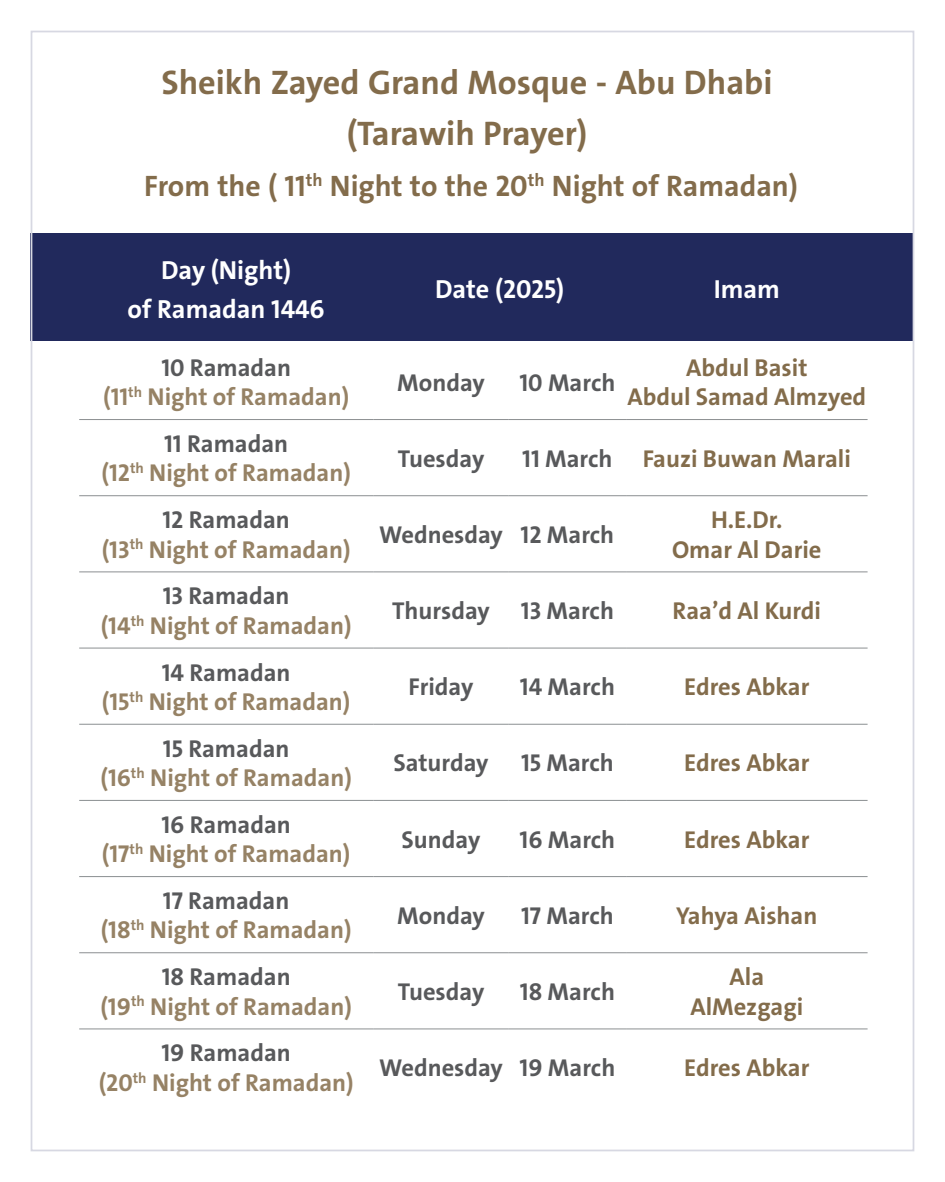
<style>
.page{position:relative;width:945px;height:1182px;background:#fff}
.page>*{position:absolute;margin:0;border:0;box-sizing:border-box;transform-origin:0 0}
.t1{font:700 34.3px "The Sans";color:#836c4b}
.t2{font:700 29.75px "The Sans";color:#836c4b}
.t3{font:700 26.25px "The Sans Arabic";color:#fff}
.imam{font:700 24.5px "The Sans Arabic";color:#968265}
.date{font:700 24.5px "The Sans Arabic";color:#58595b}
.date-2{font:700 24.5px "The Sans Arabic";color:#836c4b}
.imam-2{font:700 24.5px "The Sans Arabic";color:#58595b}
.t4{font:700 17.85px "The Sans";color:#836c4b}
.imam-3{font:700 14.7px "The Sans Arabic";color:#968265}
</style>
<div class="page">
<div style="left:31px;top:233px;width:883px;height:107px;background:#21295c"></div>
<hr style="left:79px;top:419px;width:294px;height:1px;background:#8b8f91">
<hr style="left:79px;top:495px;width:294px;height:1px;background:#8b8f91">
<hr style="left:79px;top:800px;width:294px;height:1px;background:#8b8f91">
<hr style="left:79px;top:876px;width:294px;height:1px;background:#8b8f91">
<hr style="left:79px;top:952px;width:294px;height:1px;background:#8b8f91">
<hr style="left:79px;top:1028px;width:294px;height:1px;background:#8b8f91">
<hr style="left:79px;top:571px;width:294px;height:1px;background:#8b8f91">
<hr style="left:79px;top:647px;width:294px;height:1px;background:#8b8f91">
<hr style="left:79px;top:724px;width:294px;height:1px;background:#8b8f91">
<hr style="left:373px;top:419px;width:136px;height:1px;background:#8b8f91">
<hr style="left:509px;top:419px;width:117px;height:1px;background:#8b8f91">
<hr style="left:626px;top:419px;width:242px;height:1px;background:#8b8f91">
<hr style="left:373px;top:495px;width:136px;height:1px;background:#8b8f91">
<hr style="left:509px;top:495px;width:117px;height:1px;background:#8b8f91">
<hr style="left:626px;top:495px;width:242px;height:1px;background:#8b8f91">
<hr style="left:373px;top:571px;width:136px;height:1px;background:#8b8f91">
<hr style="left:509px;top:571px;width:117px;height:1px;background:#8b8f91">
<hr style="left:626px;top:571px;width:242px;height:1px;background:#8b8f91">
<hr style="left:373px;top:647px;width:136px;height:1px;background:#8b8f91">
<hr style="left:509px;top:647px;width:117px;height:1px;background:#8b8f91">
<hr style="left:626px;top:647px;width:242px;height:1px;background:#8b8f91">
<hr style="left:373px;top:724px;width:136px;height:1px;background:#8b8f91">
<hr style="left:509px;top:724px;width:117px;height:1px;background:#8b8f91">
<hr style="left:626px;top:724px;width:242px;height:1px;background:#8b8f91">
<hr style="left:373px;top:800px;width:136px;height:1px;background:#8b8f91">
<hr style="left:509px;top:800px;width:117px;height:1px;background:#8b8f91">
<hr style="left:626px;top:800px;width:242px;height:1px;background:#8b8f91">
<hr style="left:373px;top:876px;width:136px;height:1px;background:#8b8f91">
<hr style="left:509px;top:876px;width:117px;height:1px;background:#8b8f91">
<hr style="left:626px;top:876px;width:242px;height:1px;background:#8b8f91">
<hr style="left:373px;top:952px;width:136px;height:1px;background:#8b8f91">
<hr style="left:509px;top:952px;width:117px;height:1px;background:#8b8f91">
<hr style="left:626px;top:952px;width:242px;height:1px;background:#8b8f91">
<hr style="left:373px;top:1028px;width:136px;height:1px;background:#8b8f91">
<hr style="left:509px;top:1028px;width:117px;height:1px;background:#8b8f91">
<hr style="left:626px;top:1028px;width:242px;height:1px;background:#8b8f91">
<p class="t1" style="left:161px;top:60px;width:613px">Sheikh Zayed Grand Mosque - Abu Dhabi</p>
<p class="t1" style="left:347px;top:111px;width:240px">)Tarawih Prayer)</p>
<p class="t2" style="left:552px;top:167px;width:246px">Night of Ramadan)</p>
<p class="t2" style="left:144px;top:167px;width:163px">From the ( 11</p>
<p class="t4" style="left:306px;top:169px;width:18px">th</p>
<p class="t4" style="left:528px;top:169px;width:18px">th</p>
<p class="t2" style="left:330px;top:167px;width:199px">Night to the 20</p>
<p class="t3" style="left:161px;top:253px;width:132px">Day (Night(</p>
<p class="t3" style="left:435px;top:272px;width:131px">Date (2025)</p>
<p class="t3" style="left:714px;top:272px;width:68px">Imam</p>
<p class="t3" style="left:128px;top:292px;width:199px">of Ramadan 1446</p>
<p class="imam-2" style="left:161px;top:351px;width:131px">10 Ramadan</p>
<p class="date-2" style="left:686px;top:352px;width:123px">Abdul Basit</p>
<p class="date" style="left:519px;top:366px;width:97px">10 March</p>
<p class="date" style="left:397px;top:366px;width:89px">Monday</p>
<p class="imam" style="left:103px;top:381px;width:27px">(11</p>
<p class="date-2" style="left:627px;top:381px;width:240px">Abdul Samad Almzyed</p>
<p class="imam-2" style="left:164px;top:428px;width:126px">11 Ramadan</p>
<p class="date-2" style="left:643px;top:442px;width:210px">Fauzi Buwan Marali</p>
<p class="imam" style="left:148px;top:381px;width:203px">Night of Ramadan)</p>
<p class="imam-3" style="left:128px;top:382px;width:15px">th</p>
<p class="date" style="left:398px;top:442px;width:88px">Tuesday</p>
<p class="date" style="left:522px;top:442px;width:92px">11 March</p>
<p class="imam" style="left:102px;top:457px;width:30px">(12</p>
<p class="imam" style="left:149px;top:457px;width:203px">Night of Ramadan)</p>
<p class="imam-3" style="left:130px;top:459px;width:15px">th</p>
<p class="imam-2" style="left:162px;top:504px;width:129px">12 Ramadan</p>
<p class="date-2" style="left:711px;top:504px;width:73px">H .E. Dr.</p>
<p class="date" style="left:521px;top:519px;width:95px">12 March</p>
<p class="date" style="left:379px;top:519px;width:125px">Wednesday</p>
<p class="imam" style="left:102px;top:533px;width:29px">(13</p>
<p class="date-2" style="left:672px;top:533px;width:151px">Omar Al Darie</p>
<p class="imam-2" style="left:163px;top:580px;width:128px">13 Ramadan</p>
<p class="date-2" style="left:673px;top:595px;width:150px">Raa d’ Al Kurdi</p>
<p class="imam" style="left:149px;top:533px;width:203px">Night of Ramadan)</p>
<p class="imam-3" style="left:130px;top:535px;width:15px">th</p>
<p class="date" style="left:392px;top:595px;width:99px">Thursday</p>
<p class="date" style="left:521px;top:595px;width:95px">13 March</p>
<p class="imam" style="left:101px;top:609px;width:31px">(14</p>
<p class="imam" style="left:150px;top:609px;width:203px">Night of Ramadan)</p>
<p class="imam-3" style="left:131px;top:611px;width:15px">th</p>
<p class="imam" style="left:102px;top:685px;width:29px">(15</p>
<p class="imam-3" style="left:130px;top:687px;width:15px">th</p>
<p class="imam-2" style="left:162px;top:656px;width:130px">14 Ramadan</p>
<p class="imam" style="left:149px;top:685px;width:203px">Night of Ramadan)</p>
<p class="imam-2" style="left:163px;top:732px;width:128px">15 Ramadan</p>
<p class="imam" style="left:101px;top:762px;width:32px">(16</p>
<p class="imam-3" style="left:131px;top:763px;width:15px">th</p>
<p class="imam" style="left:150px;top:762px;width:203px">Night of Ramadan)</p>
<p class="imam-2" style="left:161px;top:808px;width:131px">16 Ramadan</p>
<p class="imam" style="left:102px;top:838px;width:29px">(17</p>
<p class="imam-3" style="left:130px;top:839px;width:15px">th</p>
<p class="imam" style="left:149px;top:838px;width:203px">Night of Ramadan)</p>
<p class="imam-2" style="left:163px;top:884px;width:128px">17 Ramadan</p>
<p class="imam" style="left:101px;top:914px;width:31px">(18</p>
<p class="imam-3" style="left:131px;top:915px;width:15px">th</p>
<p class="imam" style="left:150px;top:914px;width:203px">Night of Ramadan)</p>
<p class="date" style="left:409px;top:671px;width:66px">Friday</p>
<p class="date" style="left:520px;top:671px;width:97px">14 March</p>
<p class="date" style="left:394px;top:747px;width:97px">Saturday</p>
<p class="date" style="left:521px;top:747px;width:94px">15 March</p>
<p class="date" style="left:402px;top:823px;width:80px">Sunday</p>
<p class="date" style="left:520px;top:823px;width:97px">16 March</p>
<p class="date" style="left:397px;top:899px;width:89px">Monday</p>
<p class="date" style="left:521px;top:899px;width:94px">17 March</p>
<p class="date-2" style="left:684px;top:671px;width:127px">Edres Abkar</p>
<p class="date-2" style="left:684px;top:747px;width:127px">Edres Abkar</p>
<p class="date-2" style="left:684px;top:823px;width:127px">Edres Abkar</p>
<p class="date-2" style="left:676px;top:899px;width:143px">Yahya Aishan</p>
<p class="imam-2" style="left:162px;top:961px;width:130px">18 Ramadan</p>
<p class="date-2" style="left:729px;top:961px;width:36px">Ala</p>
<p class="date" style="left:520px;top:975px;width:97px">18 March</p>
<p class="date" style="left:398px;top:975px;width:88px">Tuesday</p>
<p class="imam" style="left:100px;top:990px;width:32px">(19</p>
<p class="date-2" style="left:690px;top:990px;width:114px">AlMezgagi</p>
<p class="imam-2" style="left:161px;top:1037px;width:131px">19 Ramadan</p>
<p class="date-2" style="left:684px;top:1052px;width:127px">Edres Abkar</p>
<p class="imam" style="left:150px;top:990px;width:203px">Night of Ramadan)</p>
<p class="imam-3" style="left:131px;top:991px;width:15px">th</p>
<p class="date" style="left:379px;top:1051px;width:125px">Wednesday</p>
<p class="date" style="left:520px;top:1051px;width:97px">19 March</p>
<p class="imam" style="left:99px;top:1066px;width:36px">(20</p>
<p class="imam" style="left:152px;top:1066px;width:203px">Night of Ramadan)</p>
<p class="imam-3" style="left:133px;top:1068px;width:15px">th</p>
</div>
